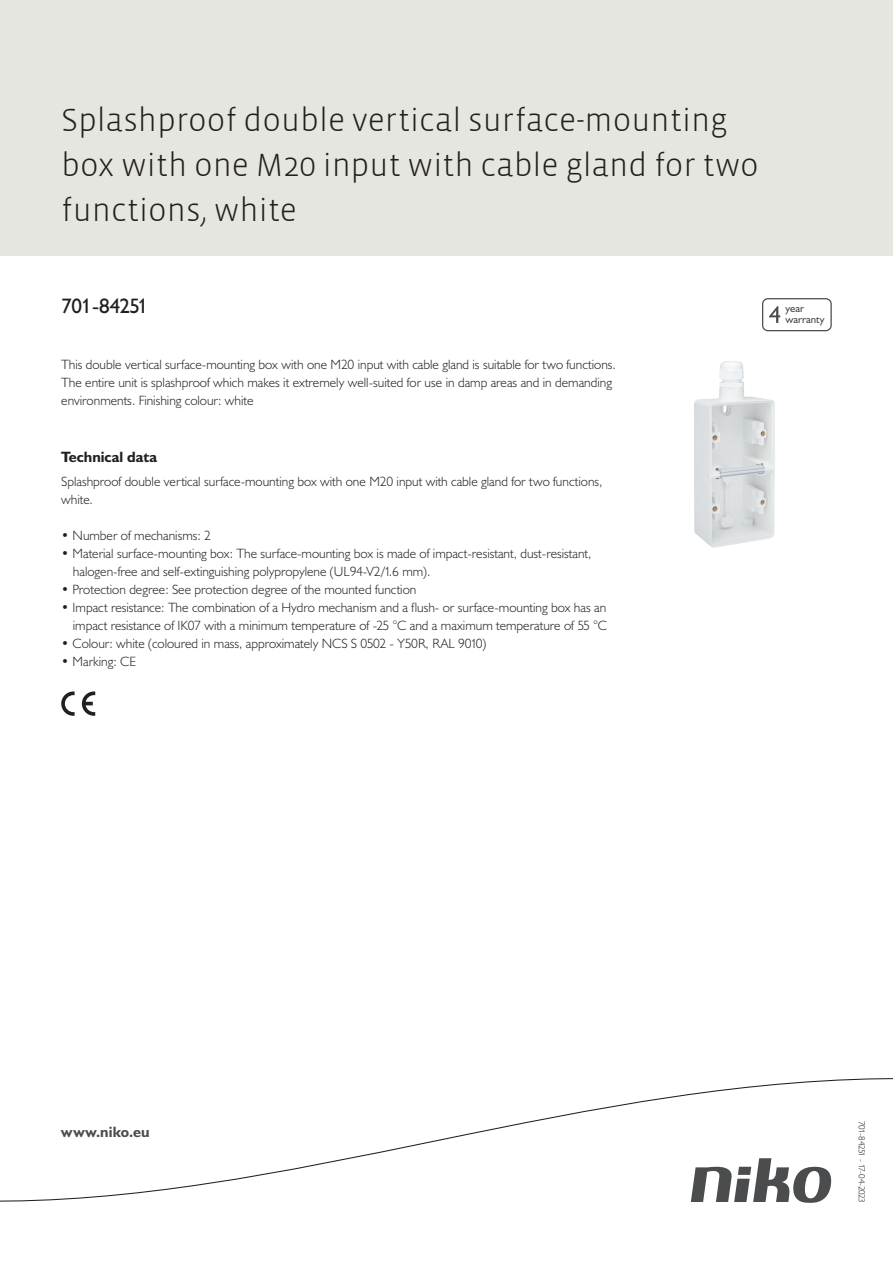
<style>
.page{position:relative;width:893px;height:1263px;background:#fff}
.page>*{position:absolute;margin:0;border:0;box-sizing:border-box;transform-origin:0 0}
.Title_datasheets{font:300 33px/45px "Vista Sans";color:#231f20}
.Article_number{font:21px "Humanist 521 BT";letter-spacing:-.035em;color:#231f20}
.Titles_parts{font:700 15px "Humanist 521 BT";color:#231f20}
.titel_afbeelding{font:700 15px "Humanist 521 BT";letter-spacing:.005em;color:#4b4c4d}
.USP_Bullets{font:300 13.5px/18px "Humanist 521 BT";color:#231f20}
.Platte_tekst_CAB{font:300 13.5px/18px "Humanist 521 BT";color:#231f20}
.t1{font:10.8px/10.8px "Humanist 521 BT";color:#4b4c4d}
.Revision{font:300 9px "Humanist 521 BT";letter-spacing:-.05em;color:#231f20}
</style>
<div class="page">
<div style="left:0;top:0;width:893px;height:255px;background:#e6e6e0"></div>
<svg style="left:82px;top:691px;width:13px;height:25px"></svg>
<svg style="left:61px;top:691px;width:14px;height:25px"></svg>
<svg style="left:762px;top:298px;width:70px;height:33px"></svg>
<svg style="left:0;top:1078px;width:893px;height:125px"></svg>
<img style="left:694px;top:361px;width:81px;height:187px">
<p class="Title_datasheets" style="left:61px;top:98px;width:699px">Splashproof double vertical surface-mounting box with one M20 input with cable gland for two functions, white</p>
<p class="Article_number" style="left:61px;top:293px;width:89px">701-84251</p>
<p class="Platte_tekst_CAB" style="left:61px;top:355px;width:556px">This double vertical surface-mounting box with one M20 input with cable gland is suitable for two functions.<br>The entire unit is splashproof which makes it extremely well-suited for use in damp areas and in demanding environments. Finishing colour: white</p>
<p class="Titles_parts" style="left:61px;top:447px;width:98px">Technical data</p>
<p class="Platte_tekst_CAB" style="left:61px;top:472px;width:543px">Splashproof double vertical surface-mounting box with one M20 input with cable gland for two functions, white.</p>
<p class="USP_Bullets" style="left:61px;top:526px;width:151px">• Number of mechanisms: 2</p>
<p class="USP_Bullets" style="left:73px;top:544px;width:520px;text-indent:-12px">• Material surface-mounting box: The surface-mounting box is made of impact-resistant, dust-resistant, halogen-free and self-extinguishing polypropylene (UL94-V2/1.6 mm).</p>
<p class="USP_Bullets" style="left:61px;top:580px;width:357px">• Protection degree: See protection degree of the mounted function</p>
<p class="USP_Bullets" style="left:61px;top:598px;width:547px;text-align:right">• Impact resistance: The combination of a Hydro mechanism and a flush- or surface-mounting box has an impact resistance of IK07 with a minimum temperature of -25 °C and a maximum temperature of 55 °C</p>
<p class="USP_Bullets" style="left:61px;top:634px;width:427px">• Colour: white (coloured in mass, approximately NCS S 0502 - Y50R, RAL 9010)</p>
<p class="USP_Bullets" style="left:61px;top:652px;width:76px">• Marking: CE</p>
<p class="t1" style="left:785px;top:303px;width:41px">year warranty</p>
<p class="titel_afbeelding" style="left:61px;top:1122px;width:90px">www.niko.eu</p>
<p class="Revision" style="left:868px;top:1121px;width:83px;rotate:90deg">701-84251 - 17-04-2023</p>
</div>
